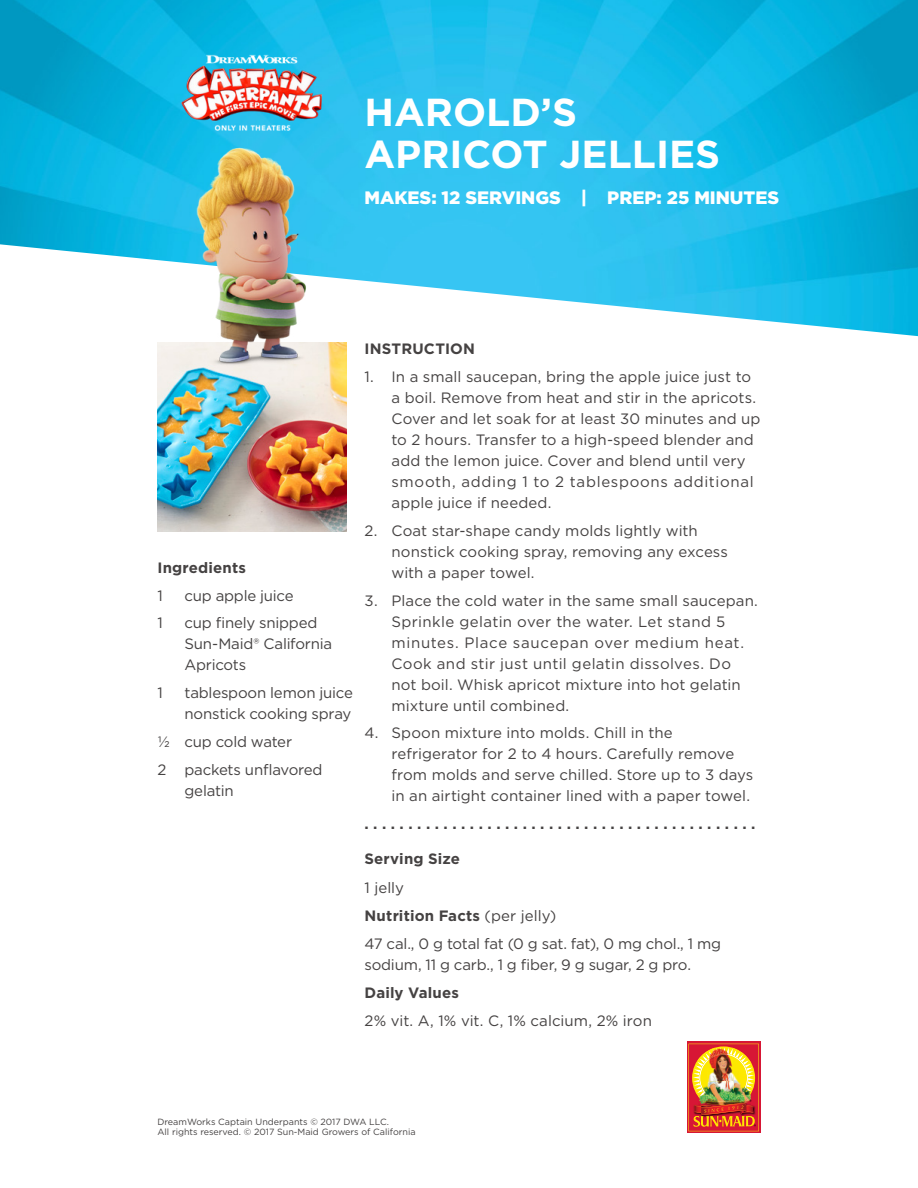
<style>
.page{position:relative;width:918px;height:1188px;background:#fff}
.page>*{position:absolute;margin:0;border:0;box-sizing:border-box;transform-origin:0 0}
.t1{font:700 39px/42px "Gotham";color:#fff}
.t2{font:900 18px "Gotham";color:#fff}
.t3{font:15px/21px "Gotham";letter-spacing:.005em;color:#454242}
.t4{font:15px/21px "Gotham";letter-spacing:-.015em;color:#454242}
.t5{font:700 15px "Gotham";letter-spacing:.01em;color:#454242}
.t6{font:9px/10.5px "Gotham";color:#454242}
.s1{font-weight:700}
</style>
<div class="page">
<img style="left:0;top:0;width:918px;height:336px">
<img style="left:158px;top:381px;width:188px;height:150px">
<img style="left:146px;top:133px;width:232px;height:248px">
<div style="left:687px;top:1042px;width:73px;height:91px;background:#e45b29"></div>
<img style="left:688px;top:1044px;width:71px;height:87px">
<img style="left:176px;top:42px;width:155px;height:103px">
<h1 class="t1" style="left:364px;top:91px;width:357px">HAROLD’S<br>APRICOT JELLIES</h1>
<p class="t2" style="left:364px;top:186px;width:416px">MAKES: 12 SERVINGS | PREP: 25 MINUTES</p>
<p class="t5" style="left:158px;top:558px;width:90px">Ingredients</p>
<p class="t3" style="left:158px;top:585px;width:7px">1</p>
<p class="t4" style="left:184px;top:585px;width:111px">cup apple juice</p>
<p class="t3" style="left:158px;top:612px;width:7px">1</p>
<p class="t4" style="left:184px;top:612px;width:149px">cup finely snipped<br>Sun-Maid® California<br>Apricots</p>
<p class="t3" style="left:158px;top:682px;width:7px">1</p>
<p class="t4" style="left:184px;top:682px;width:170px">tablespoon lemon juice nonstick cooking spray</p>
<p class="t4" style="left:158px;top:727px;width:167px;line-height:27.8px">1/2 cup cold water<br>2 packets unflavored</p>
<p class="t4" style="left:184px;top:780px;width:51px">gelatin</p>
<p class="t5" style="left:364px;top:339px;width:112px">INSTRUCTION</p>
<p class="t3" style="left:392px;top:366px;width:370px;text-indent:-27px">1. In a small saucepan, bring the apple juice just to a boil. Remove from heat and stir in the apricots.<br>Cover and let soak for at least 30 minutes and up to 2 hours. Transfer to a high-speed blender and add the lemon juice. Cover and blend until very smooth, adding 1 to 2 tablespoons additional apple juice if needed.</p>
<p class="t3" style="left:392px;top:520px;width:338px;text-indent:-27px">2. Coat star-shape candy molds lightly with nonstick cooking spray, removing any excess with a paper towel.</p>
<p class="t3" style="left:392px;top:590px;width:368px;text-indent:-27px">3. Place the cold water in the same small saucepan.<br>Sprinkle gelatin over the water. Let stand 5 minutes. Place saucepan over medium heat.<br>Cook and stir just until gelatin dissolves. Do not boil. Whisk apricot mixture into hot gelatin mixture until combined.</p>
<p class="t3" style="left:392px;top:722px;width:363px;text-indent:-27px">4. Spoon mixture into molds. Chill in the refrigerator for 2 to 4 hours. Carefully remove from molds and serve chilled. Store up to 3 days in an airtight container lined with a paper towel.</p>
<p class="t5" style="left:364px;top:814px;width:393px">. . . . . . . . . . . . . . . . . . . . . . . . . . . . . . . . . . . . . . . . . . . . .</p>
<p class="t5" style="left:364px;top:848px;width:97px">Serving Size</p>
<p class="t4" style="left:364px;top:873px;width:358px;line-height:28.3px">1 jelly<br><span class="s1">Nutrition Facts</span> (per jelly)<br>47 cal., 0 g total fat (0 g sat. fat), 0 mg chol., 1 mg</p>
<p class="t4" style="left:365px;top:954px;width:328px">sodium, 11 g carb., 1 g fiber, 9 g sugar, 2 g pro.</p>
<p class="t5" style="left:365px;top:983px;width:96px">Daily Values</p>
<p class="t3" style="left:365px;top:1010px;width:289px">2% vit. A, 1% vit. C, 1% calcium, 2% iron</p>
<p class="t6" style="left:158px;top:1116px;width:260px">DreamWorks Captain Underpants © 2017 DWA LLC.<br>All rights reserved. © 2017 Sun-Maid Growers of California</p>
</div>
